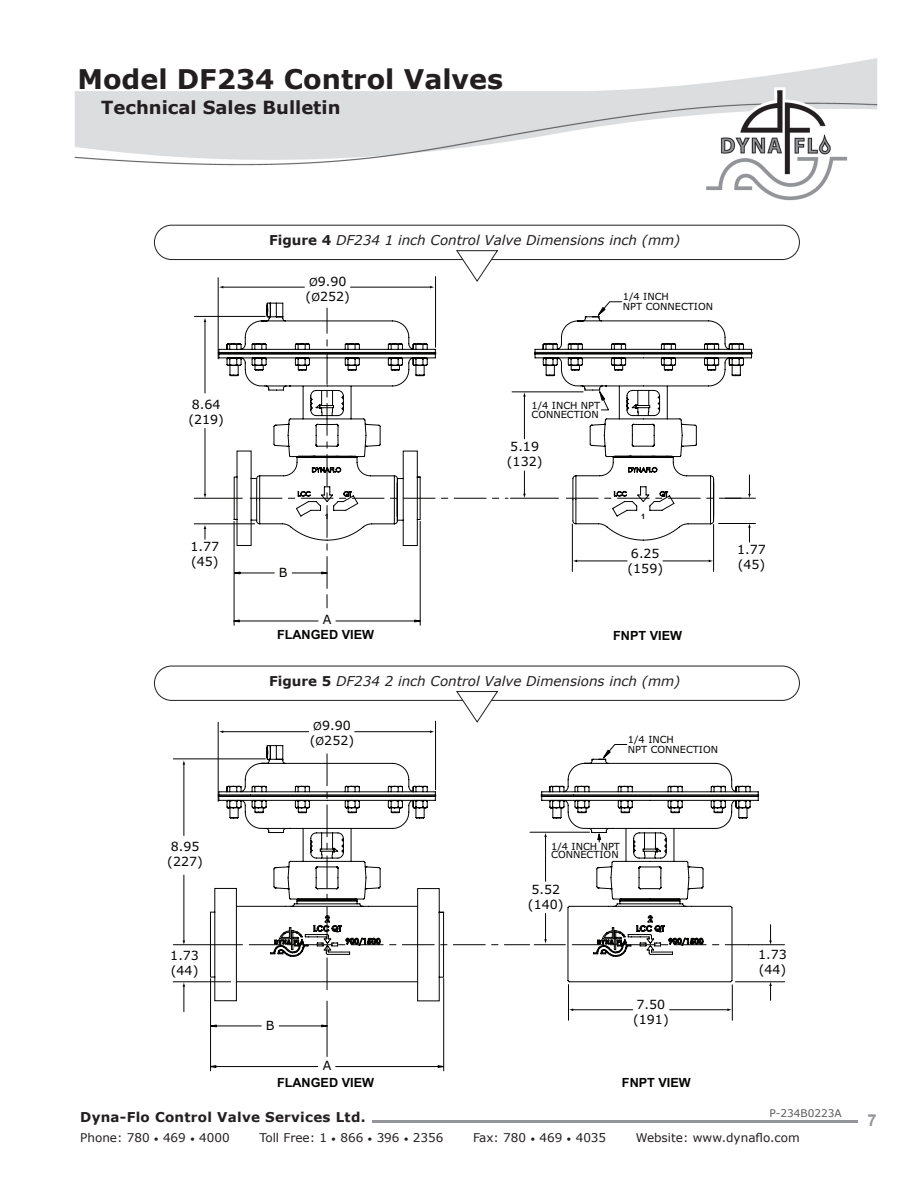
<style>
.page{position:relative;width:918px;height:1188px;background:#fff}
.page>*{position:absolute;margin:0;border:0;box-sizing:border-box;transform-origin:0 0}
.t1{font:700 27px "Verdana";color:#231f20}
.t2{font:700 18px "Verdana";color:#231f20}
.t3{font:700 16.5px "Arial";color:#939598}
.t4{font:italic 13.5px "Verdana";color:#231f20}
.t5{font:700 13.5px "Verdana";letter-spacing:.02em;color:#231f20}
.t6{font:12.6px/15.1px "Verdana";color:#040503}
.t7{font:700 12.6px "Arial";color:#040503}
.t8{font:12px "Verdana";color:#231f20}
.t9{font:10.5px "Verdana";color:#5a5a5d}
.t10{font:9.75px/9.8px "Verdana";color:#040503}
.t11{font:700 7.35px "Arial";color:#040503}
.s1{font-weight:700;font-style:normal}
.s2{font-size:11.1px}
.s3{font-size:9px}
</style>
<div class="page">
<img style="left:74px;top:58px;width:804px;height:143px">
<hr style="left:372px;top:1120px;width:485px;height:2px;background:#939598">
<div style="left:154px;top:666px;width:646px;height:35px;border:1px solid #231f20;border-radius:17px"></div>
<svg style="left:456px;top:691px;width:42px;height:32px"></svg>
<div style="left:154px;top:225px;width:646px;height:35px;border:1px solid #231f20;border-radius:17px"></div>
<svg style="left:456px;top:250px;width:42px;height:32px"></svg>
<svg style="left:218px;top:302px;width:110px;height:196px"></svg>
<hr style="left:194px;top:316px;width:71px;height:1px;background:#040503">
<hr style="left:194px;top:498px;width:48px;height:1px;background:#040503">
<hr style="left:205px;top:428px;width:1px;height:67px;background:#040503">
<hr style="left:205px;top:321px;width:1px;height:72px;background:#040503">
<hr style="left:218px;top:278px;width:1px;height:81px;background:#040503">
<hr style="left:435px;top:277px;width:1px;height:70px;background:#040503">
<hr style="left:222px;top:287px;width:82px;height:1px;background:#040503">
<hr style="left:350px;top:287px;width:81px;height:1px;background:#040503">
<hr style="left:194px;top:524px;width:61px;height:1px;background:#040503">
<svg style="left:204px;top:525px;width:2px;height:14px"></svg>
<hr style="left:512px;top:392px;width:71px;height:1px;background:#040503">
<svg style="left:523px;top:471px;width:3px;height:27px"></svg>
<hr style="left:524px;top:396px;width:1px;height:43px;background:#040503">
<svg style="left:523px;top:392px;width:3px;height:5px"></svg>
<svg style="left:598px;top:301px;width:24px;height:15px"></svg>
<hr style="left:725px;top:498px;width:30px;height:1px;background:#040503">
<hr style="left:719px;top:523px;width:36px;height:1px;background:#040503">
<svg style="left:748px;top:524px;width:3px;height:18px"></svg>
<svg style="left:233px;top:308px;width:275px;height:318px"></svg>
<svg style="left:534px;top:316px;width:219px;height:183px"></svg>
<hr style="left:510px;top:498px;width:48px;height:1px;background:#040503">
<hr style="left:572px;top:524px;width:1px;height:47px;background:#040503">
<hr style="left:713px;top:524px;width:1px;height:47px;background:#040503">
<hr style="left:576px;top:561px;width:51px;height:1px;background:#040503">
<hr style="left:663px;top:561px;width:47px;height:1px;background:#040503">
<svg style="left:566px;top:456px;width:175px;height:85px"></svg>
<hr style="left:173px;top:759px;width:92px;height:1px;background:#040503">
<hr style="left:173px;top:944px;width:69px;height:1px;background:#040503">
<hr style="left:184px;top:875px;width:1px;height:66px;background:#040503">
<hr style="left:184px;top:764px;width:1px;height:72px;background:#040503">
<hr style="left:218px;top:722px;width:1px;height:79px;background:#040503">
<hr style="left:435px;top:721px;width:1px;height:69px;background:#040503">
<hr style="left:222px;top:731px;width:87px;height:1px;background:#040503">
<hr style="left:355px;top:731px;width:76px;height:1px;background:#040503">
<hr style="left:173px;top:982px;width:58px;height:1px;background:#040503">
<hr style="left:749px;top:944px;width:36px;height:1px;background:#040503">
<svg style="left:769px;top:925px;width:3px;height:20px"></svg>
<hr style="left:735px;top:982px;width:50px;height:1px;background:#040503">
<svg style="left:769px;top:981px;width:3px;height:19px"></svg>
<svg style="left:183px;top:982px;width:2px;height:30px"></svg>
<svg style="left:210px;top:744px;width:539px;height:327px"></svg>
<h1 class="t1" style="left:77px;top:60px;width:427px">Model DF234 Control Valves</h1>
<h2 class="t2" style="left:101px;top:95px;width:241px">Technical Sales Bulletin</h2>
<p class="t4" style="left:269px;top:231px;width:413px"><span class="s1">Figure 4</span> DF234 1 inch Control Valve Dimensions inch (mm)</p>
<p class="t6" style="left:306px;top:273px;width:46px"><span class="s2">Ø</span>9.90 (<span class="s2">Ø</span>252)</p>
<p class="t10" style="left:623px;top:291px;width:92px">1/4 INCH<br>NPT CONNECTION</p>
<p class="t6" style="left:188px;top:396px;width:37px">8.64 (219)</p>
<p class="t6" style="left:191px;top:539px;width:30px">1.77 (45)</p>
<p class="t10" style="left:532px;top:400px;width:70px">1/4 INCH NPT<br>CONNECTION</p>
<p class="t6" style="left:279px;top:565px;width:10px">B</p>
<p class="t11" style="left:325px;top:511px;width:6px">1</p>
<p class="t6" style="left:323px;top:612px;width:10px">A</p>
<p class="t7" style="left:277px;top:626px;width:99px">FLANGED VIEW</p>
<p class="t6" style="left:507px;top:439px;width:37px">5.19 (132)</p>
<p class="t11" style="left:641px;top:511px;width:6px">1</p>
<p class="t6" style="left:628px;top:546px;width:37px">6.25 (159)</p>
<p class="t7" style="left:613px;top:627px;width:70px">FNPT VIEW</p>
<p class="t4" style="left:269px;top:672px;width:413px"><span class="s1">Figure 5</span> DF234 2 inch Control Valve Dimensions inch (mm)</p>
<p class="t6" style="left:310px;top:718px;width:46px"><span class="s2">Ø</span>9.90 (<span class="s2">Ø</span>252)</p>
<p class="t10" style="left:628px;top:735px;width:92px">1/4 INCH<br>NPT CONNECTION</p>
<p class="t6" style="left:737px;top:541px;width:30px">1.77 (45)</p>
<p class="t6" style="left:167px;top:839px;width:37px">8.95 (227)</p>
<p class="t6" style="left:170px;top:948px;width:30px">1.73 (44)</p>
<p class="t6" style="left:266px;top:1018px;width:10px">B</p>
<p class="t6" style="left:323px;top:1058px;width:10px">A</p>
<p class="t7" style="left:277px;top:1074px;width:99px">FLANGED VIEW</p>
<p class="t10" style="left:551px;top:842px;width:70px;line-height:8.4px">1/4 INCH NPT<br>CONNECTION</p>
<p class="t6" style="left:528px;top:881px;width:37px">5.52 (140)</p>
<p class="t6" style="left:633px;top:996px;width:37px">7.50 (191)</p>
<p class="t7" style="left:622px;top:1074px;width:70px">FNPT VIEW</p>
<p class="t6" style="left:758px;top:947px;width:30px">1.73 (44)</p>
<p class="t9" style="left:770px;top:1106px;width:74px">P-234B0223A</p>
<p class="t5" style="left:80px;top:1108px;width:287px">Dyna-Flo Control Valve Services Ltd.</p>
<p class="t8" style="left:80px;top:1130px;width:151px">Phone: 780 <span class="s3">•</span> 469 <span class="s3">•</span> 4000</p>
<p class="t8" style="left:259px;top:1130px;width:186px">Toll Free: 1 <span class="s3">•</span> 866 <span class="s3">•</span> 396 <span class="s3">•</span> 2356</p>
<p class="t8" style="left:473px;top:1130px;width:135px">Fax: 780 <span class="s3">•</span> 469 <span class="s3">•</span> 4035</p>
<p class="t8" style="left:636px;top:1130px;width:165px">Website: www.dynaflo.com</p>
<h3 class="t3" style="left:867px;top:1108px;width:11px">7</h3>
</div>
